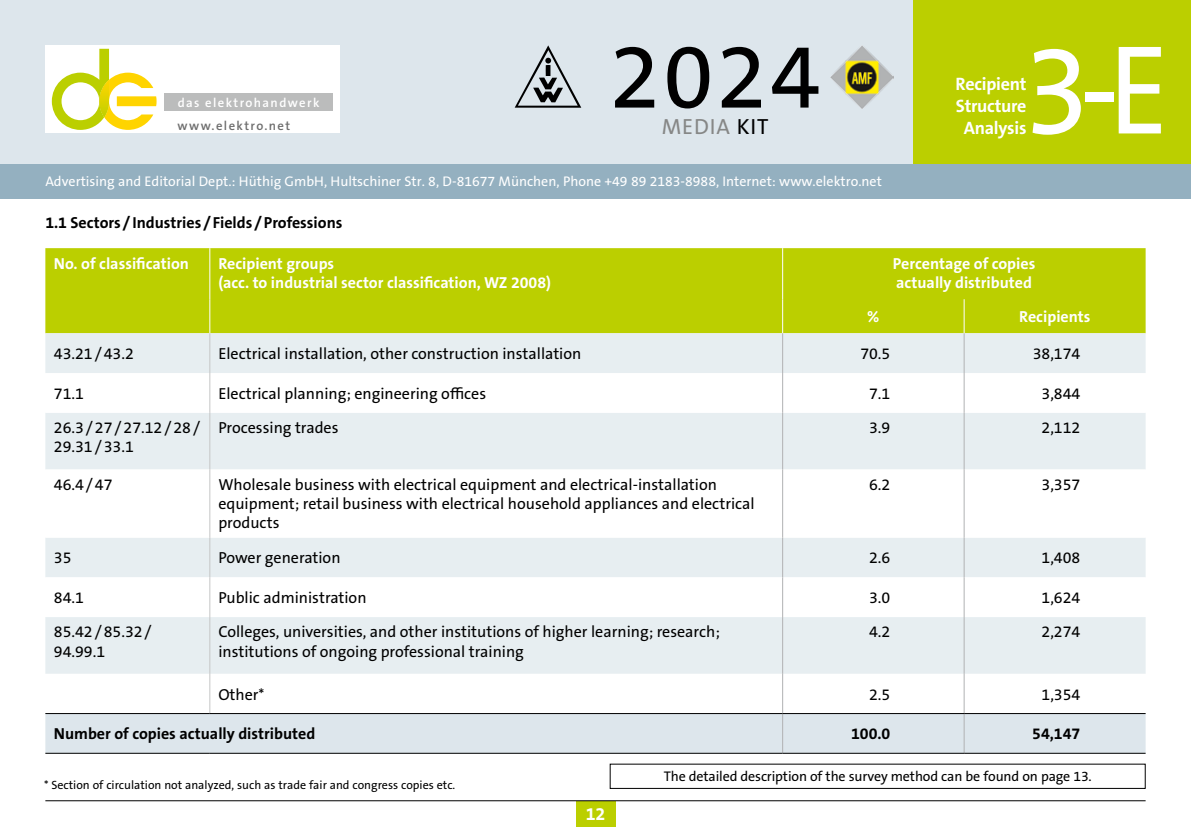
<style>
.page{position:relative;width:1191px;height:840px;background:#fff}
.page>*{position:absolute;margin:0;border:0;box-sizing:border-box;transform-origin:0 0}
.t1{font:128px "The Sans Os F";color:#fff;scale:.95 1}
.t2{font:92px "The Sans Os F";color:#000}
.t3{font:22px "The Sans Os F";letter-spacing:.04em;color:#868786}
.t4{font:700 18px/22px "The Sans Os F";letter-spacing:-.015em;color:#fff;text-align:center}
.t5{font:16px/19.2px "The Sans Os F";color:#000}
.t6{font:700 16px/19.2px "The Sans Os F";color:#fff}
.t7{font:700 16px "The Sans Os F";color:#000}
.t8{font:14px "The Sans Os F";color:#fff}
.t9{font:14px "The Sans Os F";letter-spacing:-.01em;color:#000}
.t10{font:600 12.8px "The Sans Os F";letter-spacing:.11em;color:#fff}
.t11{font:600 12.8px "The Sans Os F";letter-spacing:.11em;color:#6e6e6e}
.t12{font:12px "The Sans Os F";color:#000}
.s1{color:#000}
</style>
<div class="page">
<div style="left:0;top:0;width:1191px;height:164px;background:#dde6ec"></div>
<div style="left:913px;top:0;width:278px;height:198px;background:#bbcf00"></div>
<div style="left:575px;top:800px;width:40px;height:25px;background:#bbcf00"></div>
<hr style="left:45px;top:799px;width:1100px;height:1px;background:#000">
<div style="left:0;top:164px;width:1191px;height:34px;background:#94b0c0"></div>
<div style="left:45px;top:45px;width:295px;height:88px;background:#fff"></div>
<div style="left:164px;top:93px;width:169px;height:17px;background:#bbbcbc"></div>
<svg style="left:52px;top:49px;width:105px;height:81px"></svg>
<div style="left:45px;top:248px;width:1100px;height:85px;background:#bbcf00"></div>
<div style="left:45px;top:333px;width:1100px;height:40px;background:#e7eef1"></div>
<svg style="left:45px;top:373px;width:1100px;height:339px"></svg>
<div style="left:45px;top:713px;width:1100px;height:39px;background:#dde6ec"></div>
<hr style="left:209px;top:248px;width:1px;height:51px;background:#fff">
<hr style="left:782px;top:248px;width:1px;height:51px;background:#fff">
<hr style="left:209px;top:299px;width:1px;height:34px;background:#fff">
<hr style="left:782px;top:299px;width:1px;height:34px;background:#fff">
<hr style="left:963px;top:299px;width:1px;height:34px;background:#fff">
<hr style="left:209px;top:333px;width:1px;height:40px;background:#c5c6c6">
<hr style="left:209px;top:373px;width:1px;height:39px;background:#c5c6c6">
<hr style="left:209px;top:412px;width:1px;height:57px;background:#c5c6c6">
<hr style="left:209px;top:469px;width:1px;height:68px;background:#c5c6c6">
<hr style="left:209px;top:537px;width:1px;height:40px;background:#c5c6c6">
<hr style="left:209px;top:577px;width:1px;height:39px;background:#c5c6c6">
<hr style="left:209px;top:616px;width:1px;height:57px;background:#c5c6c6">
<hr style="left:209px;top:673px;width:1px;height:39px;background:#c5c6c6">
<hr style="left:782px;top:333px;width:1px;height:40px;background:#b1b2b3">
<hr style="left:963px;top:333px;width:1px;height:40px;background:#b1b2b3">
<hr style="left:782px;top:373px;width:1px;height:39px;background:#b1b2b3">
<hr style="left:963px;top:373px;width:1px;height:39px;background:#b1b2b3">
<hr style="left:782px;top:412px;width:1px;height:57px;background:#b1b2b3">
<hr style="left:963px;top:412px;width:1px;height:57px;background:#b1b2b3">
<hr style="left:782px;top:469px;width:1px;height:68px;background:#b1b2b3">
<hr style="left:963px;top:469px;width:1px;height:68px;background:#b1b2b3">
<hr style="left:782px;top:537px;width:1px;height:40px;background:#b1b2b3">
<hr style="left:963px;top:537px;width:1px;height:40px;background:#b1b2b3">
<hr style="left:782px;top:577px;width:1px;height:39px;background:#b1b2b3">
<hr style="left:963px;top:577px;width:1px;height:39px;background:#b1b2b3">
<hr style="left:782px;top:616px;width:1px;height:57px;background:#b1b2b3">
<hr style="left:963px;top:616px;width:1px;height:57px;background:#b1b2b3">
<hr style="left:782px;top:673px;width:1px;height:39px;background:#b1b2b3">
<hr style="left:963px;top:673px;width:1px;height:39px;background:#b1b2b3">
<hr style="left:782px;top:713px;width:1px;height:39px;background:#b1b2b3">
<hr style="left:963px;top:713px;width:1px;height:39px;background:#b1b2b3">
<hr style="left:210px;top:712px;width:572px;height:1px;background:#000">
<hr style="left:782px;top:712px;width:182px;height:1px;background:#000">
<hr style="left:782px;top:752px;width:182px;height:1px;background:#000">
<hr style="left:45px;top:712px;width:165px;height:1px;background:#000">
<hr style="left:964px;top:712px;width:181px;height:1px;background:#000">
<hr style="left:45px;top:752px;width:165px;height:1px;background:#000">
<hr style="left:210px;top:752px;width:572px;height:1px;background:#000">
<hr style="left:964px;top:752px;width:181px;height:1px;background:#000">
<img style="left:831px;top:46px;width:62px;height:62px">
<svg style="left:514px;top:45px;width:67px;height:63px"></svg>
<p class="t10" style="left:178px;top:94px;width:143px">das elektrohandwerk</p>
<p class="t11" style="left:178px;top:117px;width:114px">www.elektro.net</p>
<h2 class="t2" style="left:609px;top:17px;width:212px">2024</h2>
<h3 class="t3" style="left:662px;top:112px;width:108px">MEDIA <span class="s1">KIT</span></h3>
<p class="t8" style="left:45px;top:172px;width:838px">Advertising and Editorial Dept.: Hüthig GmbH, Hultschiner Str. 8, D-81677 München, Phone +49 89 2183-8988, Internet: www.elektro.net</p>
<p class="t7" style="left:45px;top:212px;width:299px">1.1 Sectors / Industries / Fields /Professions</p>
<h1 class="t1" style="left:1023px;top:8px;width:155px">3-E</h1>
<p class="t4" style="left:955px;top:72px;width:72px">Recipient<br>Structure<br>Analysis</p>
<p class="t6" style="left:54px;top:253px;width:137px">No. of classification</p>
<p class="t6" style="left:218px;top:253px;width:334px">Recipient groups<br>(acc. to industrial sector classification, WZ 2008)</p>
<p class="t6" style="left:893px;top:253px;width:144px">Percentage of copies actually distributed</p>
<p class="t6" style="left:867px;top:307px;width:14px">%</p>
<p class="t6" style="left:1019px;top:307px;width:73px">Recipients</p>
<p class="t5" style="left:54px;top:344px;width:81px">43.21/43.2</p>
<p class="t5" style="left:218px;top:344px;width:364px">Electrical installation, other construction installation</p>
<p class="t5" style="left:860px;top:344px;width:32px">70.5</p>
<p class="t5" style="left:1032px;top:344px;width:49px">38,174</p>
<p class="t5" style="left:54px;top:383px;width:32px">71.1</p>
<p class="t5" style="left:218px;top:383px;width:269px">Electrical planning; engineering offices</p>
<p class="t5" style="left:869px;top:383px;width:23px">7.1</p>
<p class="t5" style="left:1041px;top:383px;width:40px">3,844</p>
<p class="t5" style="left:54px;top:418px;width:148px">26.3/27/27.12/28/<br>29.31/33.1</p>
<p class="t5" style="left:218px;top:418px;width:122px">Processing trades</p>
<p class="t5" style="left:869px;top:418px;width:23px">3.9</p>
<p class="t5" style="left:1041px;top:418px;width:40px">2,112</p>
<p class="t5" style="left:54px;top:474px;width:60px">46.4/47</p>
<p class="t5" style="left:218px;top:474px;width:538px">Wholesale business with electrical equipment and electrical-installation equipment; retail business with electrical household appliances and electrical products</p>
<p class="t5" style="left:869px;top:474px;width:23px">6.2</p>
<p class="t5" style="left:1041px;top:474px;width:40px">3,357</p>
<p class="t5" style="left:54px;top:548px;width:19px">35</p>
<p class="t5" style="left:218px;top:548px;width:124px">Power generation</p>
<p class="t5" style="left:869px;top:548px;width:23px">2.6</p>
<p class="t5" style="left:1041px;top:548px;width:40px">1,408</p>
<p class="t5" style="left:54px;top:588px;width:32px">84.1</p>
<p class="t5" style="left:218px;top:588px;width:150px">Public administration</p>
<p class="t5" style="left:869px;top:588px;width:23px">3.0</p>
<p class="t5" style="left:1041px;top:588px;width:40px">1,624</p>
<p class="t5" style="left:54px;top:622px;width:99px">85.42/85.32/<br>94.99.1</p>
<p class="t5" style="left:218px;top:622px;width:503px">Colleges, universities, and other institutions of higher learning; research; institutions of ongoing professional training</p>
<p class="t5" style="left:869px;top:622px;width:23px">4.2</p>
<p class="t5" style="left:1041px;top:622px;width:40px">2,274</p>
<p class="t5" style="left:218px;top:684px;width:48px">Other*</p>
<p class="t5" style="left:869px;top:684px;width:23px">2.5</p>
<p class="t5" style="left:1041px;top:684px;width:40px">1,354</p>
<p class="t7" style="left:54px;top:723px;width:263px">Number of copies actually distributed</p>
<p class="t7" style="left:851px;top:723px;width:41px">100.0</p>
<p class="t7" style="left:1032px;top:723px;width:50px">54,147</p>
<p class="t12" style="left:44px;top:776px;width:413px">* Section of circulation not analyzed, such as trade fair and congress copies etc.</p>
<p class="t9" style="left:663px;top:767px;width:429px">The detailed description of the survey method can be found on page 13.</p>
<p class="t4" style="left:586px;top:802px;width:21px">12</p>
</div>
